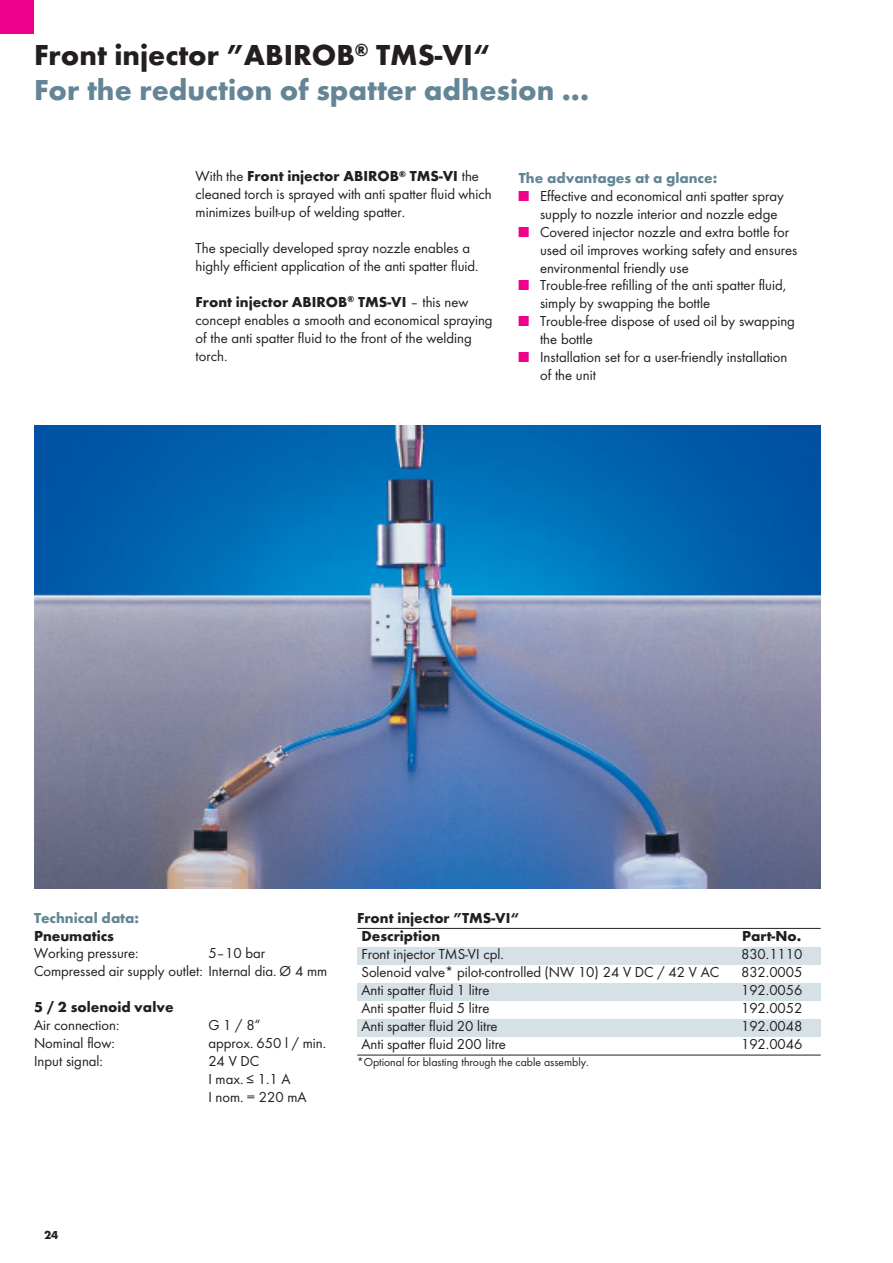
<style>
.page{position:relative;width:893px;height:1263px;background:#fff}
.page>*{position:absolute;margin:0;border:0;box-sizing:border-box;transform-origin:0 0}
.t1{font:700 30px "Futura TOT";color:#638595}
.t2{font:700 30px "Futura TOT";color:#231f20}
.t3{font:15px/18px "Futura TOT Boo";color:#231f20}
.t4{font:700 15px/18.8px "Futura TOT";color:#231f20}
.t5{font:700 15px "Futura TOT";color:#638595}
.t6{font:15px "Futura TOT Boo";color:#ec008c}
.t7{font:12px "Futura TOT Boo";color:#231f20}
.t8{font:700 12px "Futura TOT";color:#231f20}
.s1{font-family:"Futura TOT Boo";font-weight:400}
</style>
<div class="page">
<div style="left:0;top:0;width:34px;height:34px;background:#ec008c"></div>
<img style="left:34px;top:425px;width:787px;height:464px">
<div style="left:723px;top:947px;width:98px;height:18px;background:#d5e1e7"></div>
<div style="left:723px;top:983px;width:98px;height:18px;background:#d5e1e7"></div>
<div style="left:723px;top:1019px;width:98px;height:18px;background:#d5e1e7"></div>
<div style="left:357px;top:947px;width:366px;height:18px;background:#d5e1e7"></div>
<div style="left:357px;top:983px;width:366px;height:18px;background:#d5e1e7"></div>
<div style="left:357px;top:1019px;width:366px;height:18px;background:#d5e1e7"></div>
<hr style="left:357px;top:928px;width:464px;height:1px;background:#231f20">
<hr style="left:357px;top:1055px;width:464px;height:1px;background:#231f20">
<h1 class="t2" style="left:34px;top:43px;width:457px">Front injector ”ABIROB<sup>®</sup> TMS-VI“</h1>
<h1 class="t1" style="left:34px;top:78px;width:557px">For the reduction of spatter adhesion ...</h1>
<p class="t4" style="left:196px;top:168px;width:285px"><span class="s1">With the</span> Front injector ABIROB<sup>®</sup> TMS-VI <span class="s1">the</span></p>
<p class="t5" style="left:519px;top:172px;width:200px">The advantages at a glance:</p>
<p class="t3" style="left:196px;top:186px;width:298px">cleaned torch is sprayed with anti spatter fluid which minimizes built-up of welding spatter.</p>
<p class="t3" style="left:196px;top:240px;width:285px">The specially developed spray nozzle enables a highly efficient application of the anti spatter fluid.</p>
<p class="t4" style="left:196px;top:293px;width:274px">Front injector ABIROB<sup>®</sup> TMS-VI <span class="s1">– this new</span></p>
<p class="t3" style="left:196px;top:312px;width:299px">concept enables a smooth and economical spraying of the anti spatter fluid to the front of the welding torch.</p>
<p class="t3" style="left:540px;top:188px;width:259px">Effective and economical anti spatter spray supply to nozzle interior and nozzle edge Covered injector nozzle and extra bottle for used oil improves working safety and ensures environmental friendly use<br>Trouble-free refilling of the anti spatter fluid, simply by swapping the bottle<br>Trouble-free dispose of used oil by swapping the bottle<br>Installation set for a user-friendly installation of the unit</p>
<p class="t6" style="left:519px;top:190px;width:12px">■</p>
<p class="t6" style="left:519px;top:226px;width:12px">■</p>
<p class="t6" style="left:519px;top:280px;width:12px">■</p>
<p class="t6" style="left:519px;top:315px;width:12px">■</p>
<p class="t6" style="left:519px;top:351px;width:12px">■</p>
<p class="t5" style="left:34px;top:911px;width:107px">Technical data:</p>
<p class="t4" style="left:34px;top:927px;width:81px">Pneumatics</p>
<p class="t3" style="left:34px;top:946px;width:106px">Working pressure:</p>
<p class="t3" style="left:34px;top:946px;width:295px;text-indent:174px">5–10 bar<br>Compressed air supply outlet: Internal dia. Ø 4 mm</p>
<p class="t4" style="left:34px;top:999px;width:141px">5 / 2 solenoid valve</p>
<p class="t3" style="left:34px;top:1018px;width:87px">Air connection:</p>
<p class="t3" style="left:208px;top:1018px;width:54px">G 1 / 8“</p>
<p class="t3" style="left:34px;top:1036px;width:83px">Nominal flow:</p>
<p class="t3" style="left:208px;top:1036px;width:119px">approx. 650 l / min.</p>
<p class="t3" style="left:34px;top:1054px;width:70px">Input signal:</p>
<p class="t3" style="left:208px;top:1054px;width:100px">24 V DC<br>I max. ≤ 1.1 A<br>I nom. = 220 mA</p>
<p class="t4" style="left:357px;top:909px;width:163px">Front injector ”TMS-VI“<br>Description</p>
<p class="t3" style="left:361px;top:946px;width:359px">Front injector TMS-VI cpl.<br>Solenoid valve* pilot-controlled (NW 10) 24 V DC / 42 V AC<br>Anti spatter fluid 1 litre<br>Anti spatter fluid 5 litre<br>Anti spatter fluid 20 litre<br>Anti spatter fluid 200 litre</p>
<p class="t7" style="left:357px;top:1057px;width:233px">*Optional for blasting through the cable assembly.</p>
<p class="t4" style="left:742px;top:928px;width:61px">Part-No.</p>
<p class="t3" style="left:741px;top:946px;width:63px;text-align:justify">830.1110<br>832.0005<br>192.0056<br>192.0052<br>192.0048<br>192.0046</p>
<p class="t8" style="left:44px;top:1230px;width:16px">24</p>
</div>
